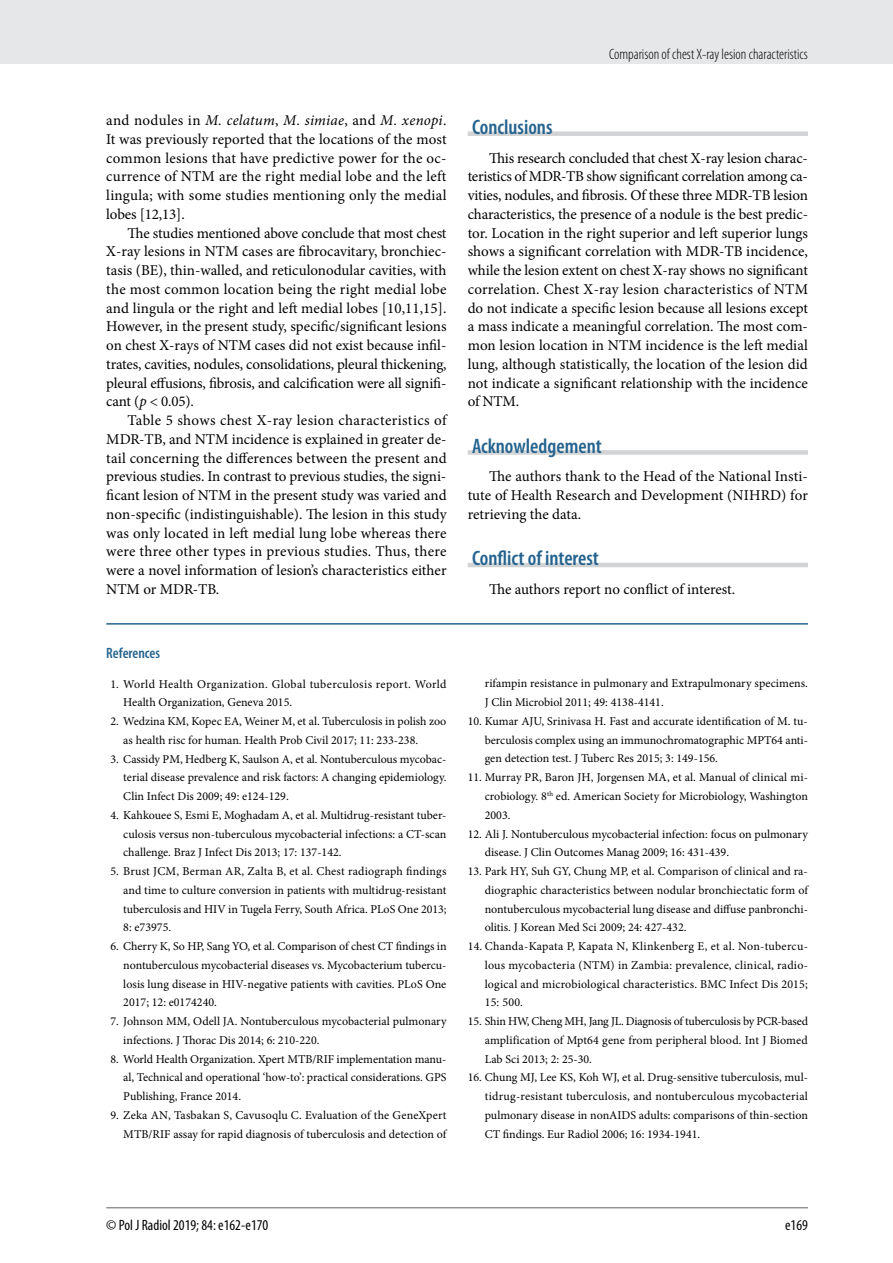
<style>
.page{position:relative;width:893px;height:1263px;background:#fff}
.page>*{position:absolute;margin:0;border:0;box-sizing:border-box;transform-origin:0 0}
.t1{font:600 condensed 21px "Myriad Pro";color:#25638e}
.t2{font:15px/18.8px "Minion Pro";color:#000;text-align:justify}
.t3{font:300 condensed 15px "Myriad Pro";color:#000}
.t4{font:condensed 15px "Myriad Pro";color:#000}
.t5{font:600 condensed 15px "Myriad Pro";color:#25638e}
.t6{font:12px/18.8px "Minion Pro";color:#000;text-align:justify}
.t7{font:12px/18.8px "Minion Pro";letter-spacing:.02em;color:#000}
.s1{font-style:italic}
</style>
<div class="page">
<div style="left:0;top:0;width:893px;height:64px;background:#e6e7e8"></div>
<hr style="left:106px;top:1207px;width:702px;height:1px;background:#939598">
<div style="left:468px;top:131px;width:340px;height:5px;background:#d1d3d4"></div>
<div style="left:468px;top:450px;width:340px;height:5px;background:#d1d3d4"></div>
<hr style="left:468px;top:563px;width:340px;height:4px;background:#d1d3d4">
<hr style="left:106px;top:623px;width:702px;height:2px;background:#25638e">
<p class="t3" style="left:609px;top:45px;width:200px">Comparison of chest X-ray lesion characteristics</p>
<p class="t2" style="left:106px;top:111px;width:342px">and nodules in <span class="s1">M. celatum</span>, <span class="s1">M. simiae</span>, and <span class="s1">M. xenopi</span>.<br>It was previously reported that the locations of the most common lesions that have predictive power for the oc&shy;currence of NTM are the right medial lobe and the left lingula; with some studies mentioning only the medial lobes [12,13].</p>
<p class="t2" style="left:106px;top:223px;width:342px;text-indent:21px">The studies mentioned above conclude that most chest X-ray lesions in NTM cases are fibrocavitary, bronchiec&shy;tasis (BE), thin-walled, and reticulonodular cavities, with the most common location being the right medial lobe and lingula or the right and left medial lobes [10,11,15].<br>However, in the present study, specific/significant lesions on chest X-rays of NTM cases did not exist because infil&shy;trates, cavities, nodules, consolidations, pleural thickening, pleural effusions, fibrosis, and calcification were all signifi&shy;cant (<span class="s1">p</span> &lt; 0.05).</p>
<p class="t2" style="left:106px;top:411px;width:342px;text-indent:21px">Table 5 shows chest X-ray lesion characteristics of MDR-TB, and NTM incidence is explained in greater de&shy;tail concerning the differences between the present and previous studies. In contrast to previous studies, the signi&shy;ficant lesion of NTM in the present study was varied and non-specific (indistinguishable). The lesion in this study was only located in left medial lung lobe whereas there were three other types in previous studies. Thus, there were a novel information of lesion’s characteristics either NTM or MDR-TB.</p>
<p class="t5" style="left:106px;top:643px;width:55px">References</p>
<p class="t7" style="left:123px;top:674px;width:325px;text-indent:-13px">1. World Health Organization. Global tuberculosis report. World<br>Health Organization, Geneva 2015.</p>
<p class="t6" style="left:123px;top:712px;width:325px;text-indent:-13px">2. Wedzina KM, Kopec EA, Weiner M, et al. Tuberculosis in polish zoo as health risc for human. Health Prob Civil 2017; 11: 233-238.</p>
<p class="t6" style="left:123px;top:749px;width:325px;text-indent:-13px">3. Cassidy PM, Hedberg K, Saulson A, et al. Nontuberculous mycobac&shy;terial disease prevalence and risk factors: A changing epidemiology.<br>Clin Infect Dis 2009; 49: e124-129.</p>
<p class="t6" style="left:123px;top:806px;width:325px;text-indent:-13px">4. Kahkouee S, Esmi E, Moghadam A, et al. Multidrug-resistant tuber&shy;culosis versus non-tuberculous mycobacterial infections: a CT-scan challenge. Braz J Infect Dis 2013; 17: 137-142.</p>
<p class="t6" style="left:123px;top:862px;width:325px;text-indent:-13px">5. Brust JCM, Berman AR, Zalta B, et al. Chest radiograph findings and time to culture conversion in patients with multidrug-resistant tuberculosis and HIV in Tugela Ferry, South Africa. PLoS One 2013; 8: e73975.</p>
<p class="t6" style="left:123px;top:937px;width:325px;text-indent:-13px">6. Cherry K, So HP, Sang YO, et al. Comparison of chest CT findings in nontuberculous mycobacterial diseases vs. Mycobacterium tubercu&shy;losis lung disease in HIV-negative patients with cavities. PLoS One 2017; 12: e0174240.</p>
<p class="t6" style="left:123px;top:1012px;width:325px;text-indent:-13px">7. Johnson MM, Odell JA. Nontuberculous mycobacterial pulmonary infections. J Thorac Dis 2014; 6: 210-220.</p>
<p class="t6" style="left:123px;top:1049px;width:325px;text-indent:-13px">8. World Health Organization. Xpert MTB/RIF implementation manu&shy;al, Technical and operational ‘how-to’: practical considerations. GPS Publishing, France 2014.</p>
<p class="t6" style="left:111px;top:1106px;width:337px;text-align:right">9. Zeka AN, Tasbakan S, Cavusoqlu C. Evaluation of the GeneXpert<br>MTB/RIF assay for rapid diagnosis of tuberculosis and detection of</p>
<h1 class="t1" style="left:472px;top:114px;width:82px">Conclusions</h1>
<p class="t2" style="left:468px;top:148px;width:342px;text-indent:21px">This research concluded that chest X-ray lesion charac&shy;teristics of MDR-TB show significant correlation among ca&shy;vities, nodules, and fibrosis. Of these three MDR-TB lesion characteristics, the presence of a nodule is the best predic&shy;tor. Location in the right superior and left superior lungs shows a significant correlation with MDR-TB incidence, while the lesion extent on chest X-ray shows no significant correlation. Chest X-ray lesion characteristics of NTM do not indicate a specific lesion because all lesions except a mass indicate a meaningful correlation. The most com&shy;mon lesion location in NTM incidence is the left medial lung, although statistically, the location of the lesion did not indicate a significant relationship with the incidence of NTM.</p>
<h1 class="t1" style="left:472px;top:433px;width:131px">Acknowledgement</h1>
<p class="t2" style="left:468px;top:467px;width:342px;text-indent:21px">The authors thank to the Head of the National Insti&shy;tute of Health Research and Development (NIHRD) for retrieving the data.</p>
<h1 class="t1" style="left:472px;top:545px;width:128px">Conflict of interest</h1>
<p class="t2" style="left:489px;top:580px;width:248px">The authors report no conflict of interest.</p>
<p class="t6" style="left:485px;top:674px;width:325px">rifampin resistance in pulmonary and Extrapulmonary specimens.<br>J Clin Microbiol 2011; 49: 4138-4141.</p>
<p class="t6" style="left:485px;top:712px;width:325px;text-indent:-17px">10. Kumar AJU, Srinivasa H. Fast and accurate identification of M. tu&shy;berculosis complex using an immunochromatographic MPT64 anti&shy;gen detection test. J Tuberc Res 2015; 3: 149-156.</p>
<p class="t6" style="left:485px;top:768px;width:325px;text-indent:-17px">11. Murray PR, Baron JH, Jorgensen MA, et al. Manual of clinical mi&shy;crobiology. 8<sup>th</sup> ed. American Society for Microbiology, Washington 2003.</p>
<p class="t6" style="left:485px;top:824px;width:325px;text-indent:-17px">12. Ali J. Nontuberculous mycobacterial infection: focus on pulmonary disease. J Clin Outcomes Manag 2009; 16: 431-439.</p>
<p class="t6" style="left:485px;top:862px;width:325px;text-indent:-17px">13. Park HY, Suh GY, Chung MP, et al. Comparison of clinical and ra&shy;diographic characteristics between nodular bronchiectatic form of nontuberculous mycobacterial lung disease and diffuse panbronchi&shy;olitis. J Korean Med Sci 2009; 24: 427-432.</p>
<p class="t6" style="left:485px;top:937px;width:325px;text-indent:-17px">14. Chanda-Kapata P, Kapata N, Klinkenberg E, et al. Non-tubercu&shy;lous mycobacteria (NTM) in Zambia: prevalence, clinical, radio&shy;logical and microbiological characteristics. BMC Infect Dis 2015; 15: 500.</p>
<p class="t6" style="left:485px;top:1012px;width:325px;text-indent:-17px">15. Shin HW, Cheng MH, Jang JL. Diagnosis of tuberculosis by PCR-based amplification of Mpt64 gene from peripheral blood. Int J Biomed Lab Sci 2013; 2: 25-30.</p>
<p class="t6" style="left:485px;top:1068px;width:325px;text-indent:-17px">16. Chung MJ, Lee KS, Koh WJ, et al. Drug-sensitive tuberculosis, mul&shy;tidrug-resistant tuberculosis, and nontuberculous mycobacterial pulmonary disease in nonAIDS adults: comparisons of thin-section CT findings. Eur Radiol 2006; 16: 1934-1941.</p>
<p class="t4" style="left:106px;top:1216px;width:164px">© Pol J Radiol 2019; 84: e162-e170</p>
<p class="t4" style="left:785px;top:1216px;width:24px">e169</p>
</div>
